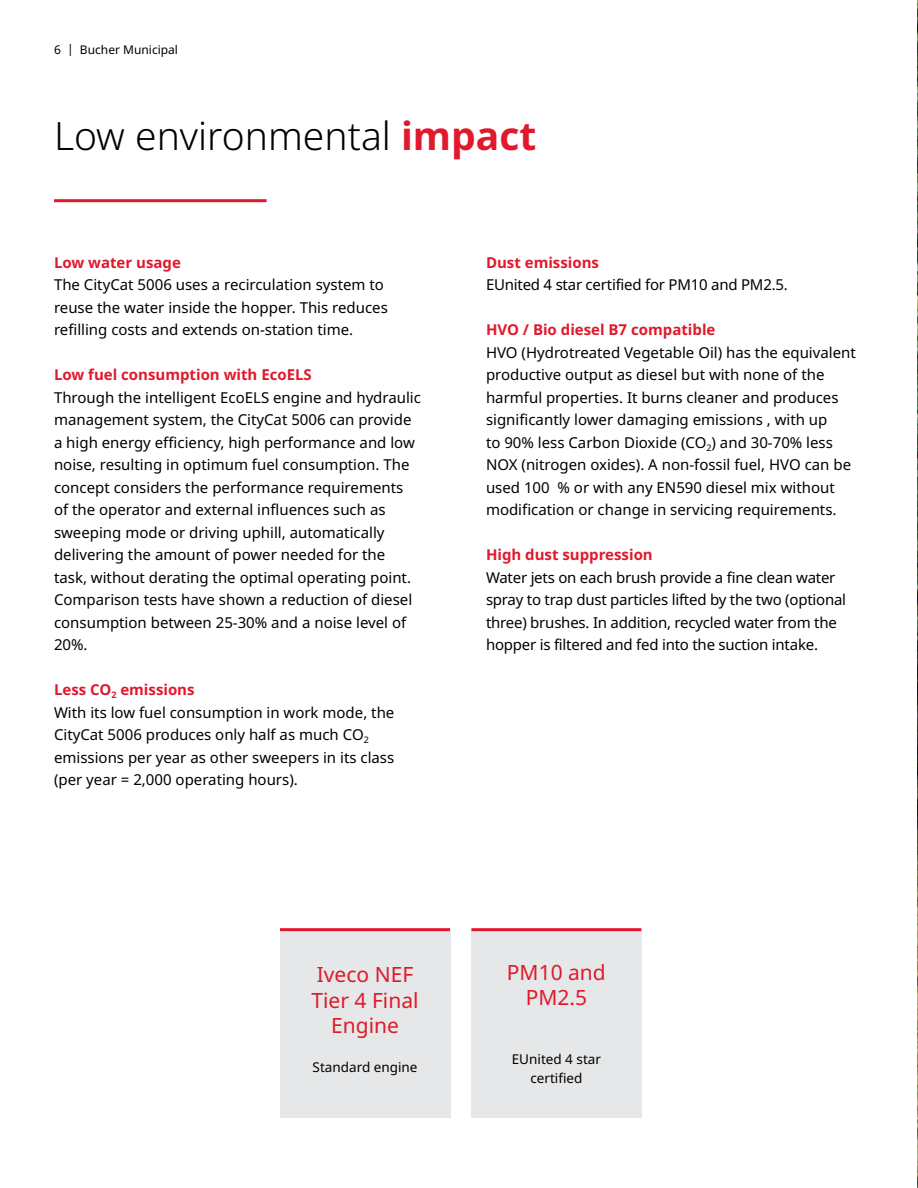
<style>
.page{position:relative;width:918px;height:1188px;background:#fff}
.page>*{position:absolute;margin:0;border:0;box-sizing:border-box;transform-origin:0 0}
.t1{font:300 39px "Noto Sans";color:#000}
.t2{font:21px/25.5px "Noto Sans";color:#e0192c;text-align:center}
.t3{font:15px/22.5px "Noto Sans";color:#000}
.t4{font:700 15px "Noto Sans";color:#e0192c}
.t5{font:13.5px/19.5px "Noto Sans";color:#000;text-align:center}
.t6{font:12px "Noto Sans";color:#000}
.s1{font-weight:700;color:#e0192c}
</style>
<div class="page">
<img style="left:917px;top:0;width:1px;height:1188px">
<hr style="left:54px;top:199px;width:213px;height:3px;background:#e0192c">
<div style="left:280px;top:931px;width:170px;height:186px;background:#e6e7e8"></div>
<div style="left:471px;top:931px;width:170px;height:186px;background:#e6e7e8"></div>
<hr style="left:280px;top:928px;width:170px;height:3px;background:#e0192c">
<hr style="left:471px;top:928px;width:170px;height:3px;background:#e0192c">
<p class="t6" style="left:54px;top:44px;width:126px">6 | Bucher Municipal</p>
<h1 class="t1" style="left:54px;top:120px;width:484px">Low environmental <span class="s1">impact</span></h1>
<p class="t4" style="left:54px;top:256px;width:128px">Low water usage</p>
<p class="t3" style="left:54px;top:274px;width:335px">The CityCat 5006 uses a recirculation system to reuse the water inside the hopper. This reduces refilling costs and extends on-station time.</p>
<p class="t4" style="left:54px;top:369px;width:259px">Low fuel consumption with EcoELS</p>
<p class="t3" style="left:54px;top:387px;width:369px">Through the intelligent EcoELS engine and hydraulic management system, the CityCat 5006 can provide a high energy efficiency, high performance and low noise, resulting in optimum fuel consumption. The concept considers the performance requirements of the operator and external influences such as sweeping mode or driving uphill, automatically delivering the amount of power needed for the task, without derating the optimal operating point.<br>Comparison tests have shown a reduction of diesel consumption between 25-30% and a noise level of 20%.</p>
<p class="t3" style="left:54px;top:679px;width:342px"><span class="s1">Less CO</span><sub>2</sub> <span class="s1">emissions<br></span>With its low fuel consumption in work mode, the CityCat 5006 produces only half as much CO<sub>2 </sub>emissions per year as other sweepers in its class (per year = 2,000 operating hours).</p>
<p class="t4" style="left:486px;top:256px;width:115px">Dust emissions</p>
<p class="t3" style="left:486px;top:274px;width:303px">EUnited 4 star certified for PM10 and PM2.5.</p>
<p class="t4" style="left:486px;top:324px;width:231px">HVO / Bio diesel B7 compatible</p>
<p class="t3" style="left:486px;top:342px;width:371px">HVO (Hydrotreated Vegetable Oil) has the equivalent productive output as diesel but with none of the harmful properties. It burns cleaner and produces significantly lower damaging emissions , with up<br>to 90% less Carbon Dioxide (CO<sub>2</sub>) and 30-70% less NOX (nitrogen oxides). A non-fossil fuel, HVO can be used 100 % or with any EN590 diesel mix without modification or change in servicing requirements.</p>
<p class="t4" style="left:486px;top:549px;width:168px">High dust suppression</p>
<p class="t3" style="left:486px;top:567px;width:362px">Water jets on each brush provide a fine clean water spray to trap dust particles lifted by the two (optional three) brushes. In addition, recycled water from the hopper is filtered and fed into the suction intake.</p>
<h2 class="t2" style="left:312px;top:963px;width:109px">Iveco NEF<br>Tier 4 Final<br>Engine</h2>
<p class="t5" style="left:313px;top:1058px;width:106px">Standard engine</p>
<h2 class="t2" style="left:507px;top:960px;width:100px">PM10 and<br>PM2.5</h2>
<p class="t5" style="left:512px;top:1050px;width:91px">EUnited 4 star certified</p>
</div>
